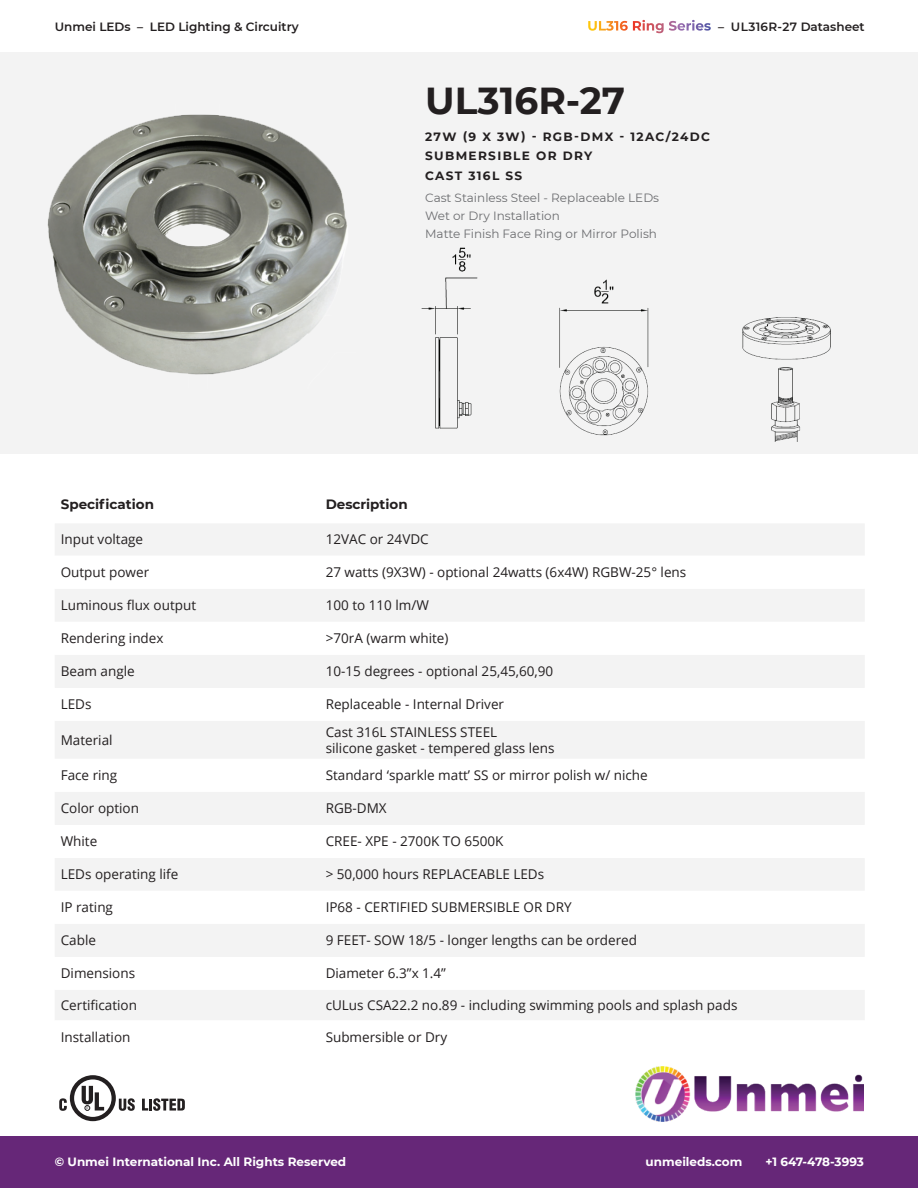
<style>
.page{position:relative;width:918px;height:1188px;background:#fff}
.page>*{position:absolute;margin:0;border:0;box-sizing:border-box;transform-origin:0 0}
.t1{font:700 37.5px "Montserrat";color:#231f20}
.t2{font:13.5px/16.2px "Open Sans";color:#231f20}
.t3{font:700 13.5px "Montserrat";color:#231f20}
.t4{font:12px/18px "Montserrat";color:#6c6d70}
.t5{font:700 12px "Montserrat";color:#fff}
.t6{font:600 12px "Montserrat";color:#231f20}
.t7{font:700 12px/19.5px "Montserrat";letter-spacing:.11em;color:#231f20}
.s1{font-weight:700;font-size:13.5px;color:#fff}
</style>
<div class="page">
<div style="left:0;top:0;width:918px;height:454px;background:#f3f3f3"></div>
<div style="left:1px;top:0;width:917px;height:51px;background:#fff"></div>
<img style="left:636px;top:1067px;width:228px;height:54px">
<div style="left:1px;top:1136px;width:917px;height:51px;background:#662778"></div>
<div style="left:55px;top:524px;width:809px;height:31px;background:#f3f3f3"></div>
<svg style="left:55px;top:589px;width:809px;height:431px;fill:#f3f3f3"></svg>
<svg style="left:142px;top:1098px;width:43px;height:13px"></svg>
<svg style="left:59px;top:1075px;width:76px;height:46px"></svg>
<img style="left:47px;top:114px;width:300px;height:261px">
<img style="left:421px;top:247px;width:410px;height:195px">
<p class="t6" style="left:55px;top:18px;width:246px">Unmei LEDs – LED Lighting &amp; Circuitry</p>
<p class="t6" style="left:587px;top:18px;width:279px"><span class="s1">UL316 Ring Series</span> – UL316R-27 Datasheet</p>
<h1 class="t1" style="left:425px;top:73px;width:201px">UL316R-27</h1>
<p class="t7" style="left:425px;top:126px;width:287px">27W (9 X 3W) - RGB-DMX - 12AC/24DC<br>SUBMERSIBLE OR DRY<br>CAST 316L SS</p>
<p class="t4" style="left:425px;top:188px;width:235px">Cast Stainless Steel - Replaceable LEDs<br>Wet or Dry Installation<br>Matte Finish Face Ring or Mirror Polish</p>
<p class="t3" style="left:61px;top:495px;width:95px">Specification</p>
<p class="t3" style="left:326px;top:495px;width:84px">Description</p>
<p class="t2" style="left:61px;top:531px;width:84px">Input voltage</p>
<p class="t2" style="left:326px;top:531px;width:105px">12VAC or 24VDC</p>
<p class="t2" style="left:61px;top:564px;width:90px">Output power</p>
<p class="t2" style="left:326px;top:564px;width:362px">27 watts (9X3W) - optional 24watts (6x4W) RGBW-25° lens</p>
<p class="t2" style="left:61px;top:597px;width:137px">Luminous flux output</p>
<p class="t2" style="left:326px;top:597px;width:105px">100 to 110 lm/W</p>
<p class="t2" style="left:61px;top:630px;width:104px">Rendering index</p>
<p class="t2" style="left:326px;top:630px;width:124px">&gt;70rA (warm white)</p>
<p class="t2" style="left:61px;top:663px;width:76px">Beam angle</p>
<p class="t2" style="left:326px;top:663px;width:229px">10-15 degrees - optional 25,45,60,90</p>
<p class="t2" style="left:61px;top:696px;width:32px">LEDs</p>
<p class="t2" style="left:326px;top:696px;width:180px">Replaceable - Internal Driver</p>
<p class="t2" style="left:61px;top:731px;width:53px">Material</p>
<p class="t2" style="left:326px;top:723px;width:230px">Cast 316L STAINLESS STEEL<br>silicone gasket - tempered glass lens</p>
<p class="t2" style="left:61px;top:767px;width:58px">Face ring</p>
<p class="t2" style="left:326px;top:767px;width:324px">Standard ‘sparkle matt’ SS or mirror polish w/ niche</p>
<p class="t2" style="left:61px;top:800px;width:80px">Color option</p>
<p class="t2" style="left:326px;top:800px;width:63px">RGB-DMX</p>
<p class="t2" style="left:61px;top:833px;width:38px">White</p>
<p class="t2" style="left:326px;top:833px;width:179px">CREE- XPE - 2700K TO 6500K</p>
<p class="t2" style="left:61px;top:866px;width:119px">LEDs operating life</p>
<p class="t2" style="left:326px;top:866px;width:220px">&gt; 50,000 hours REPLACEABLE LEDs</p>
<p class="t2" style="left:61px;top:899px;width:54px">IP rating</p>
<p class="t2" style="left:326px;top:899px;width:247px">IP68 - CERTIFIED SUBMERSIBLE OR DRY</p>
<p class="t2" style="left:61px;top:932px;width:37px">Cable</p>
<p class="t2" style="left:326px;top:932px;width:313px">9 FEET- SOW 18/5 - longer lengths can be ordered</p>
<p class="t2" style="left:61px;top:965px;width:76px">Dimensions</p>
<p class="t2" style="left:326px;top:965px;width:122px">Diameter 6.3”x 1.4”</p>
<p class="t2" style="left:61px;top:997px;width:78px">Certification</p>
<p class="t2" style="left:326px;top:997px;width:413px">cULus CSA22.2 no.89 - including swimming pools and splash pads</p>
<p class="t2" style="left:61px;top:1028px;width:71px">Installation</p>
<p class="t2" style="left:326px;top:1028px;width:123px">Submersible or Dry</p>
<p class="t5" style="left:55px;top:1153px;width:293px">© Unmei International Inc. All Rights Reserved</p>
<p class="t5" style="left:765px;top:1153px;width:100px">+1 647-478-3993</p>
<p class="t5" style="left:646px;top:1153px;width:98px">unmeileds.com</p>
</div>
